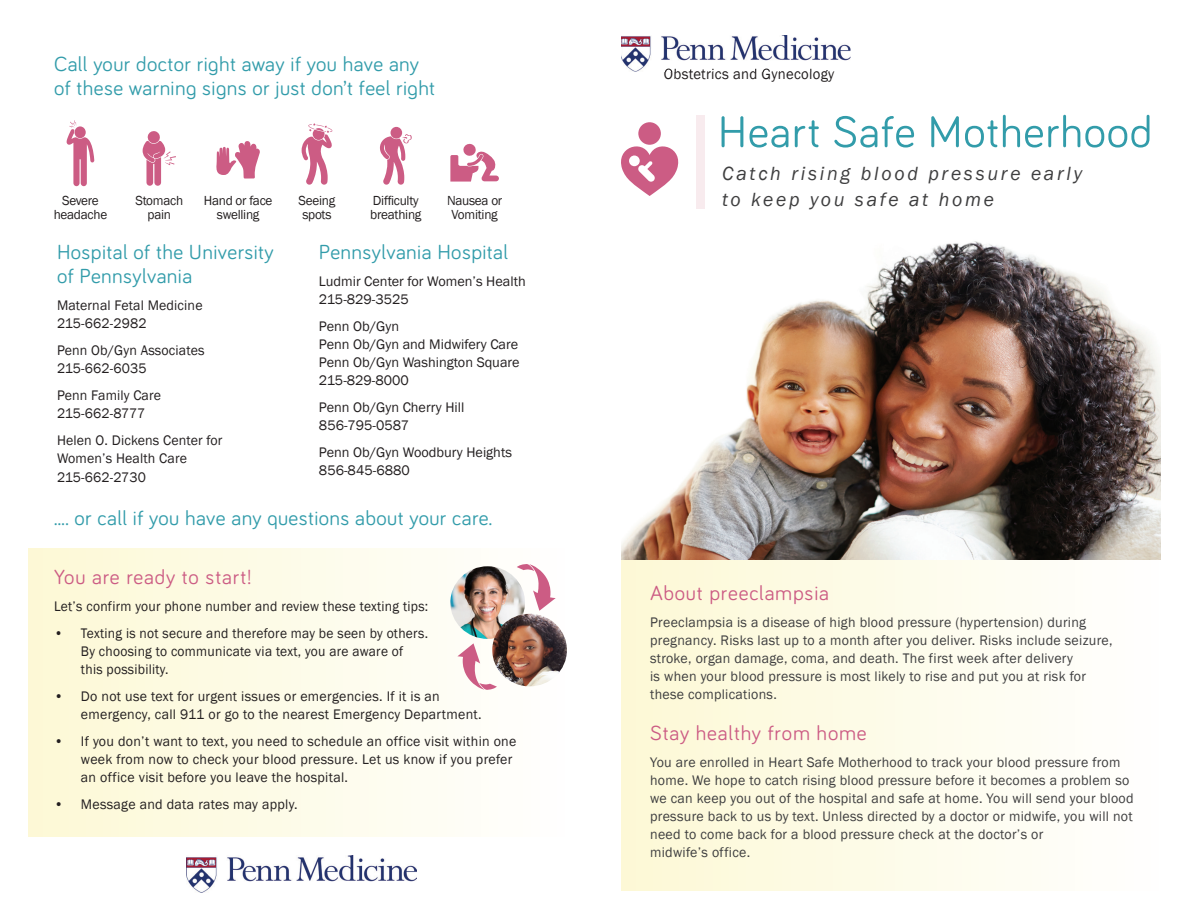
<style>
.page{position:relative;width:1188px;height:918px;background:#fff}
.page>*{position:absolute;margin:0;border:0;box-sizing:border-box;transform-origin:0 0}
.t1{font:21px/24px "Bariol";letter-spacing:.02em;color:#329caa}
.t2{font:21px "Bariol";letter-spacing:.04em;color:#cc5c84}
.t3{font:italic 19.65px/26.2px "Franklin Gothic";letter-spacing:.14em;color:#3e3e3f}
.t4{font:15px "Franklin Gothic";letter-spacing:.02em;color:#231f20}
.t5{font:14.25px/18px "Franklin Gothic";letter-spacing:.02em;color:#3e3e3f}
.t6{font:14.25px/18px "Franklin Gothic";letter-spacing:.02em;color:#231f20}
.t7{font:14.25px/18px "Franklin Gothic";color:#231f20}
.t8{font:14.25px/18px "Franklin Gothic";letter-spacing:.02em;color:#231f20;scale:.95 1}
.t9{font:13.5px/13.5px "Franklin Gothic";letter-spacing:-.02em;color:#231f20;text-align:center}
</style>
<div class="page">
<div style="left:621px;top:560px;width:540px;height:331px;background:linear-gradient(to right,#fcf8d5,#fffffe)"></div>
<div style="left:28px;top:548px;width:539px;height:288px;background:linear-gradient(to right,#fcf8d5,#fffefe)"></div>
<img style="left:450px;top:566px;width:75px;height:73px">
<img style="left:492px;top:614px;width:75px;height:72px">
<svg style="left:517px;top:564px;width:39px;height:47px"></svg>
<svg style="left:457px;top:643px;width:40px;height:47px"></svg>
<svg style="left:302px;top:123px;width:30px;height:62px"></svg>
<svg style="left:450px;top:143px;width:49px;height:39px"></svg>
<svg style="left:143px;top:131px;width:33px;height:55px"></svg>
<div style="left:391px;top:127px;width:11px;height:12px;background:#cc5c84;border-radius:50%"></div>
<svg style="left:380px;top:134px;width:32px;height:51px"></svg>
<svg style="left:216px;top:141px;width:44px;height:38px"></svg>
<svg style="left:67px;top:120px;width:27px;height:66px"></svg>
<img style="left:621px;top:35px;width:229px;height:37px">
<img style="left:665px;top:69px;width:169px;height:3px">
<img style="left:187px;top:855px;width:229px;height:37px">
<img style="left:621px;top:202px;width:540px;height:358px">
<svg style="left:722px;top:115px;width:428px;height:33px"></svg>
<div style="left:696px;top:116px;width:8px;height:93px;background:#f8ebee"></div>
<div style="left:638px;top:122px;width:23px;height:23px;background:#cc5c84;border-radius:50%"></div>
<svg style="left:621px;top:138px;width:58px;height:58px"></svg>
<h1 class="t1" style="left:54px;top:51px;width:383px">Call your doctor right away if you have any of these warning signs or just don’t feel right</h1>
<p class="t9" style="left:54px;top:194px;width:55px">Severe headache</p>
<p class="t9" style="left:135px;top:194px;width:49px">Stomach pain</p>
<p class="t9" style="left:204px;top:194px;width:70px">Hand or face swelling</p>
<p class="t9" style="left:299px;top:194px;width:38px;text-align:left">Seeing spots</p>
<p class="t9" style="left:370px;top:194px;width:53px;text-align:left">Difficulty breathing</p>
<p class="t9" style="left:447px;top:194px;width:57px">Nausea or<br>Vomiting</p>
<h1 class="t1" style="left:57px;top:239px;width:218px">Hospital of the University of Pennsylvania</h1>
<p class="t6" style="left:57px;top:296px;width:147px">Maternal Fetal Medicine<br>215-662-2982</p>
<p class="t6" style="left:57px;top:341px;width:149px">Penn Ob/Gyn Associates<br>215-662-6035</p>
<p class="t6" style="left:57px;top:386px;width:106px">Penn Family Care<br>215-662-8777</p>
<p class="t6" style="left:57px;top:431px;width:167px">Helen O. Dickens Center for<br>Women’s Health Care</p>
<p class="t6" style="left:57px;top:469px;width:91px">215-662-2730</p>
<h1 class="t1" style="left:319px;top:239px;width:191px">Pennsylvania Hospital</h1>
<p class="t7" style="left:319px;top:272px;width:208px">Ludmir Center for Women’s Health<br>215-829-3525</p>
<p class="t7" style="left:319px;top:317px;width:202px">Penn Ob/Gyn<br>Penn Ob/Gyn and Midwifery Care<br>Penn Ob/Gyn Washington Square<br>215-829-8000</p>
<p class="t7" style="left:319px;top:398px;width:147px">Penn Ob/Gyn Cherry Hill<br>856-795-0587</p>
<p class="t7" style="left:319px;top:443px;width:195px">Penn Ob/Gyn Woodbury Heights<br>856-845-6880</p>
<h1 class="t1" style="left:54px;top:505px;width:440px">.... or call if you have any questions about your care.</h1>
<h1 class="t2" style="left:54px;top:563px;width:199px">You are ready to start!</h1>
<p class="t8" style="left:54px;top:598px;width:396px">Let’s confirm your phone number and review these texting tips:</p>
<p class="t8" style="left:81px;top:625px;width:367px;text-indent:-27px">• Texting is not secure and therefore may be seen by others.<br>By choosing to communicate via text, you are aware of this possibility.</p>
<p class="t6" style="left:81px;top:687px;width:402px;text-indent:-27px">• Do not use text for urgent issues or emergencies. If it is an emergency, call 911 or go to the nearest Emergency Department.</p>
<p class="t6" style="left:81px;top:732px;width:437px;text-indent:-27px">• If you don’t want to text, you need to schedule an office visit within one week from now to check your blood pressure. Let us know if you prefer an office visit before you leave the hospital.</p>
<p class="t6" style="left:54px;top:795px;width:245px">• Message and data rates may apply.</p>
<p class="t4" style="left:664px;top:64px;width:172px">Obstetrics and Gynecology</p>
<h2 class="t3" style="left:722px;top:161px;width:361px">Catch rising blood pressure early to keep you safe at home</h2>
<h1 class="t2" style="left:650px;top:579px;width:180px">About preeclampsia</h1>
<p class="t5" style="left:650px;top:614px;width:464px">Preeclampsia is a disease of high blood pressure (hypertension) during pregnancy. Risks last up to a month after you deliver. Risks include seizure, stroke, organ damage, coma, and death. The first week after delivery<br>is when your blood pressure is most likely to rise and put you at risk for these complications.</p>
<h1 class="t2" style="left:650px;top:718px;width:218px">Stay healthy from home</h1>
<p class="t5" style="left:650px;top:753px;width:485px">You are enrolled in Heart Safe Motherhood to track your blood pressure from home. We hope to catch rising blood pressure before it becomes a problem so we can keep you out of the hospital and safe at home. You will send your blood pressure back to us by text. Unless directed by a doctor or midwife, you will not need to come back for a blood pressure check at the doctor’s or<br>midwife’s office.</p>
</div>
